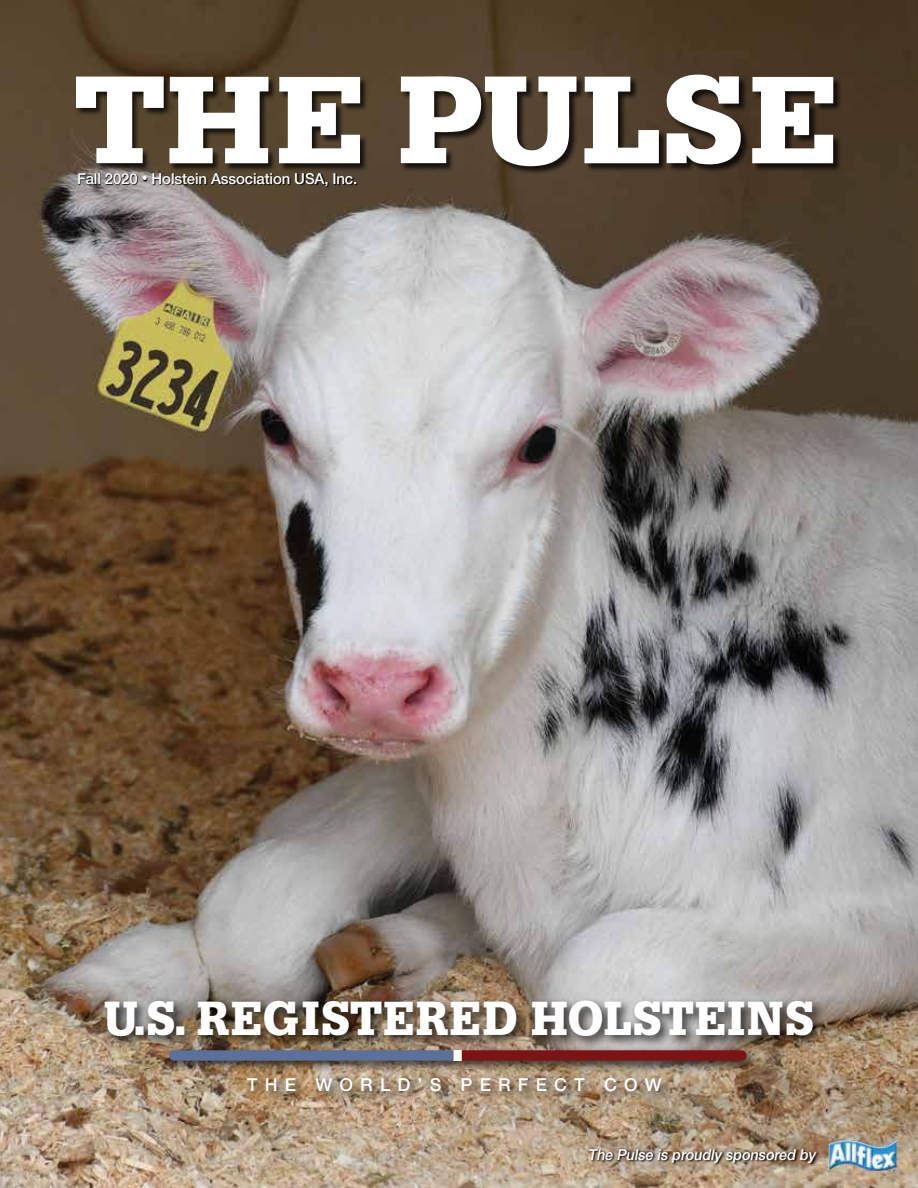
<style>
.page{position:relative;width:918px;height:1188px;background:#fff}
.page>*{position:absolute;margin:0;border:0;box-sizing:border-box;transform-origin:0 0}
.t1{font:700 123px "Serifa BQ";letter-spacing:.025em;color:#fff}
.t2{font:700 47.25px "Serifa BQ";letter-spacing:.03em;color:#fff;scale:.91 1}
.t3{font:500 17.85px "Helvetica Neue";letter-spacing:.4em;color:#fff}
.t4{font:500 15px "Helvetica Neue LT Pro";letter-spacing:-.01em;color:#fff}
.t5{font:italic 500 15px "Helvetica Neue LT Pro";color:#fff;scale:.95 1}
.s1{font-size:12px}
</style>
<div class="page">
<img style="left:0;top:0;width:918px;height:1188px">
<div style="left:75px;top:75px;width:767px;height:100px;background:#000;opacity:.75"></div>
<div style="left:101px;top:997px;width:725px;height:107px;background:#000;opacity:.75"></div>
<div style="left:454px;top:1050px;width:8px;height:11px;background:#fff"></div>
<svg style="left:169px;top:1050px;width:285px;height:11px;background:#5b6e94"></svg>
<svg style="left:462px;top:1050px;width:284px;height:11px;background:#7b1819"></svg>
<svg style="left:589px;top:1148px;width:230px;height:18px;background:#83715d"></svg>
<img style="left:829px;top:1140px;width:67px;height:31px">
<svg style="left:79px;top:174px;width:279px;height:14px;background:#4e453b"></svg>
<h1 class="t1" style="left:75px;top:41px;width:763px">THE PULSE</h1>
<p class="t4" style="left:77px;top:169px;width:282px">Fall 2020 <span class="s1">•</span> Holstein Association USA, Inc.</p>
<h2 class="t2" style="left:105px;top:989px;width:781px">U.S. REGISTERED HOLSTEINS</h2>
<p class="t3" style="left:247px;top:1070px;width:416px">THE WORLD’S PERFECT COW</p>
<p class="t5" style="left:588px;top:1146px;width:241px">The Pulse is proudly sponsored by</p>
</div>
